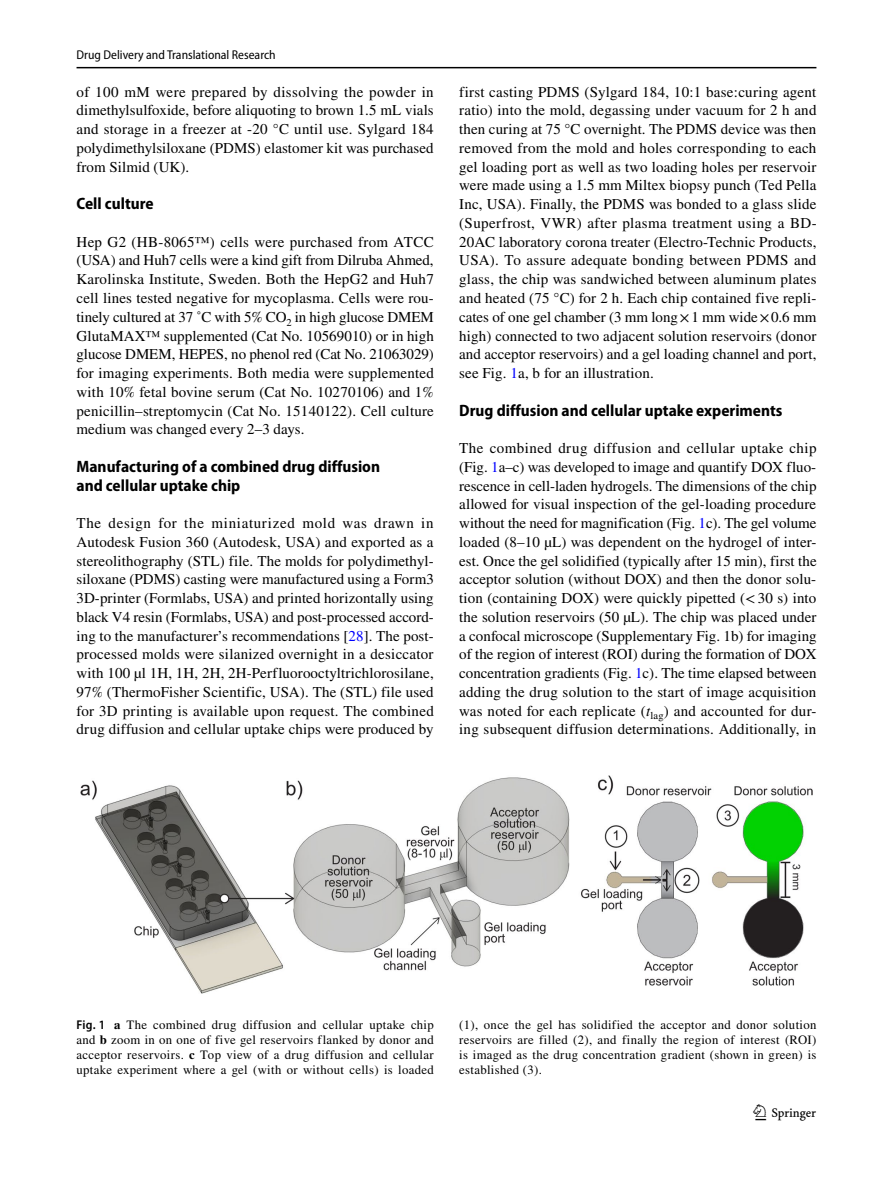
<style>
.page{position:relative;width:893px;height:1187px;background:#fff}
.page>*{position:absolute;margin:0;border:0;box-sizing:border-box;transform-origin:0 0}
.t1{font:22.5px "Springnew Regular 3";color:#000}
.t2{font:700 semi-condensed 16.5px/18.8px "Myriad Pro";color:#000}
.t3{font:15px/18.8px "STIX";letter-spacing:.01em;color:#000;text-align:justify}
.t4{font:12.75px/15px "STIX";letter-spacing:.025em;color:#000;text-align:justify}
.t5{font:semi-condensed 12.75px "Myriad Pro";color:#000}
.s1{color:#00f}
.s2{font-style:italic}
.s3{font-family:"Myriad Pro";font-weight:600;font-stretch:semi-condensed}
.s4{font-weight:700}
</style>
<div class="page">
<hr style="left:77px;top:67px;width:739px;height:1px;background:#000">
<img style="left:80px;top:775px;width:733px;height:218px">
<p class="t5" style="left:77px;top:48px;width:201px">Drug Delivery and Translational Research</p>
<p class="t3" style="left:77px;top:83px;width:359px">of 100 mM were prepared by dissolving the powder in dimethylsulfoxide, before aliquoting to brown 1.5 mL vials and storage in a freezer at -20 °C until use. Sylgard 184 polydimethylsiloxane (PDMS) elastomer kit was purchased from Silmid (UK).</p>
<p class="t2" style="left:77px;top:194px;width:79px">Cell culture</p>
<p class="t3" style="left:77px;top:233px;width:359px">Hep G2 (HB-8065™) cells were purchased from ATCC (USA) and Huh7 cells were a kind gift from Dilruba Ahmed, Karolinska Institute, Sweden. Both the HepG2 and Huh7 cell lines tested negative for mycoplasma. Cells were rou&shy;tinely cultured at 37 ˚C with 5% CO<sub>2</sub> in high glucose DMEM GlutaMAX™ supplemented (Cat No. 10569010) or in high glucose DMEM, HEPES, no phenol red (Cat No. 21063029) for imaging experiments. Both media were supplemented with 10% fetal bovine serum (Cat No. 10270106) and 1% penicillin–streptomycin (Cat No. 15140122). Cell culture medium was changed every 2–3 days.</p>
<p class="t2" style="left:77px;top:457px;width:305px">Manufacturing of a combined drug diffusion and cellular uptake chip</p>
<p class="t3" style="left:77px;top:514px;width:359px">The design for the miniaturized mold was drawn in Autodesk Fusion 360 (Autodesk, USA) and exported as a stereolithography (STL) file. The molds for polydimethyl&shy;siloxane (PDMS) casting were manufactured using a Form3<br>3D-printer (Formlabs, USA) and printed horizontally using black V4 resin (Formlabs, USA) and post-processed accord&shy;ing to the manufacturer’s recommendations [<span class="s1">28</span>]. The post&shy;processed molds were silanized overnight in a desiccator with 100 µl 1H, 1H, 2H, 2H-Perfluorooctyltrichlorosilane, 97% (ThermoFisher Scientific, USA). The (STL) file used for 3D printing is available upon request. The combined drug diffusion and cellular uptake chips were produced by</p>
<p class="t3" style="left:459px;top:83px;width:359px">first casting PDMS (Sylgard 184, 10:1 base:curing agent ratio) into the mold, degassing under vacuum for 2 h and then curing at 75 °C overnight. The PDMS device was then removed from the mold and holes corresponding to each gel loading port as well as two loading holes per reservoir were made using a 1.5 mm Miltex biopsy punch (Ted Pella Inc, USA). Finally, the PDMS was bonded to a glass slide (Superfrost, VWR) after plasma treatment using a BD-20AC laboratory corona treater (Electro-Technic Products, USA). To assure adequate bonding between PDMS and glass, the chip was sandwiched between aluminum plates and heated (75 °C) for 2 h. Each chip contained five repli&shy;cates of one gel chamber (3 mm long×1 mm wide×0.6 mm high) connected to two adjacent solution reservoirs (donor and acceptor reservoirs) and a gel loading channel and port, see Fig. <span class="s1">1</span>a, b for an illustration.</p>
<p class="t2" style="left:459px;top:401px;width:325px">Drug diffusion and cellular uptake experiments</p>
<p class="t3" style="left:459px;top:439px;width:359px">The combined drug diffusion and cellular uptake chip (Fig. <span class="s1">1</span>a–c) was developed to image and quantify DOX fluo&shy;rescence in cell-laden hydrogels. The dimensions of the chip allowed for visual inspection of the gel-loading procedure without the need for magnification (Fig. <span class="s1">1</span>c). The gel volume loaded (8–10 µL) was dependent on the hydrogel of inter&shy;est. Once the gel solidified (typically after 15 min), first the acceptor solution (without DOX) and then the donor solu&shy;tion (containing DOX) were quickly pipetted (&lt;30 s) into the solution reservoirs (50 µL). The chip was placed under a confocal microscope (Supplementary Fig. 1b) for imaging of the region of interest (ROI) during the formation of DOX concentration gradients (Fig. <span class="s1">1</span>c). The time elapsed between adding the drug solution to the start of image acquisition was noted for each replicate (<span class="s2">t</span><sub>lag</sub>) and accounted for dur&shy;ing subsequent diffusion determinations. Additionally, in</p>
<p class="t4" style="left:77px;top:1017px;width:359px"><span class="s3">Fig. 1</span> <span class="s4">a</span> The combined drug diffusion and cellular uptake chip and <span class="s4">b</span> zoom in on one of five gel reservoirs flanked by donor and acceptor reservoirs. <span class="s4">c</span> Top view of a drug diffusion and cellular uptake experiment where a gel (with or without cells) is loaded</p>
<p class="t4" style="left:459px;top:1017px;width:359px">(1), once the gel has solidified the acceptor and donor solution reservoirs are filled (2), and finally the region of interest (ROI) is imaged as the drug concentration gradient (shown in green) is established (3).</p>
<h1 class="t1" style="left:755px;top:1104px;width:62px">1 3</h1>
</div>
